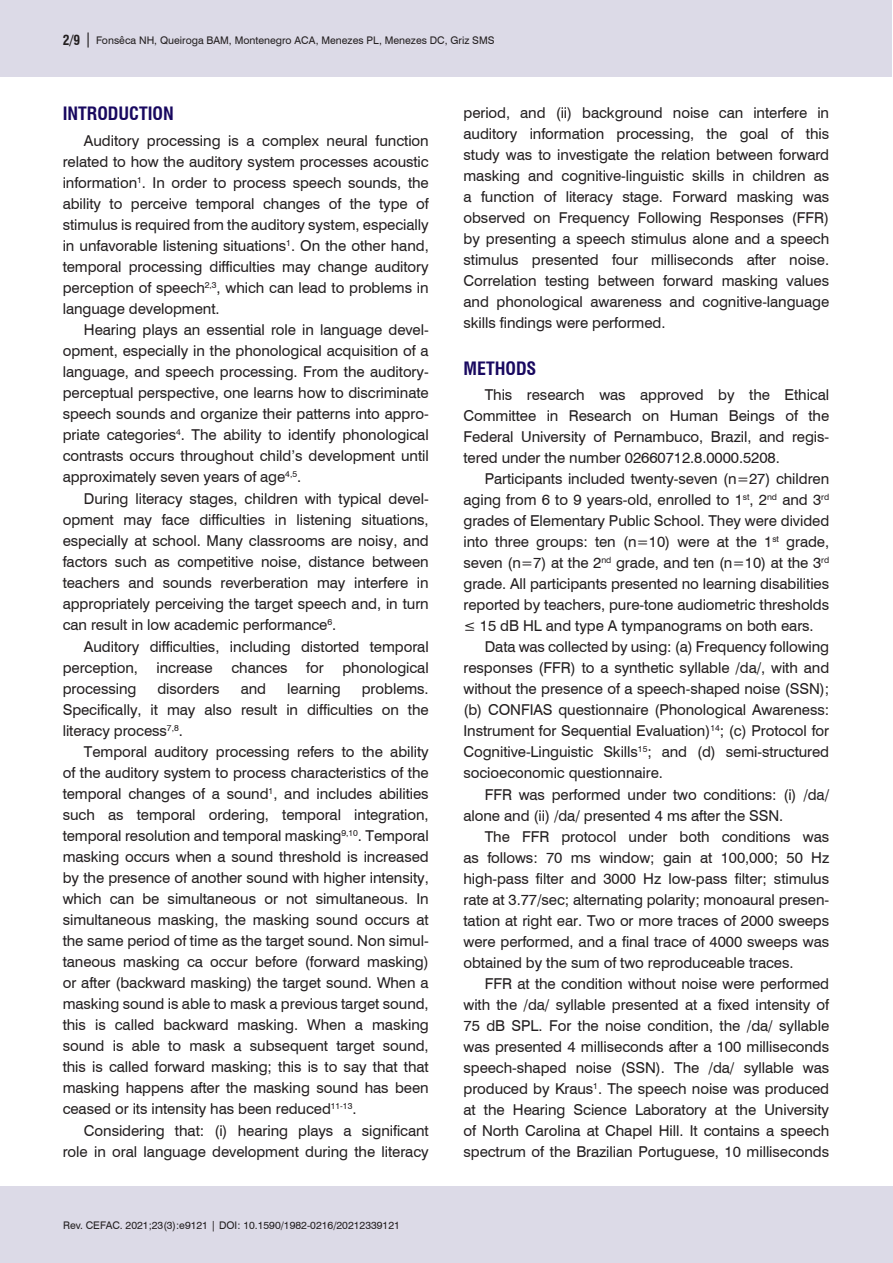
<style>
.page{position:relative;width:893px;height:1263px;background:#fff}
.page>*{position:absolute;margin:0;border:0;box-sizing:border-box;transform-origin:0 0}
.Nivel_1{font:700 condensed 18px "Swiss 721 BT";color:#18085f}
.Corpo_do_texto_INGL{font:15px/21px "Swiss 721 BT";letter-spacing:-.005em;color:#231f20;text-align:justify}
.t1{font:10.5px "Swiss 721 BT";color:#231f20}
.s1{font-weight:700;font-stretch:condensed;font-size:13.5px}
.s2{font-size:15px}
</style>
<div class="page">
<div style="left:0;top:1186px;width:892px;height:77px;background:#dcdae7"></div>
<div style="left:0;top:0;width:892px;height:77px;background:#dcdae7"></div>
<p class="t1" style="left:63px;top:33px;width:433px"><span class="s1">2/9</span> <span class="s2">|</span> Fonsêca NH, Queiroga BAM, Montenegro ACA, Menezes PL, Menezes DC, Griz SMS</p>
<p class="Nivel_1" style="left:63px;top:103px;width:113px">INTRODUCTION</p>
<p class="Corpo_do_texto_INGL" style="left:63px;top:129px;width:368px;text-indent:21px">Auditory processing is a complex neural function related to how the auditory system processes acoustic information<sup>1</sup>. In order to process speech sounds, the ability to perceive temporal changes of the type of stimulus is required from the auditory system, especially in unfavorable listening situations<sup>1</sup>. On the other hand, temporal processing difficulties may change auditory perception of speech<sup>2,3</sup>, which can lead to problems in language development.</p>
<p class="Corpo_do_texto_INGL" style="left:63px;top:319px;width:368px;text-indent:21px">Hearing plays an essential role in language devel&shy;opment, especially in the phonological acquisition of a language, and speech processing. From the auditory&shy;perceptual perspective, one learns how to discriminate speech sounds and organize their patterns into appro&shy;priate categories<sup>4</sup>. The ability to identify phonological contrasts occurs throughout child’s development until approximately seven years of age<sup>4,5</sup>.</p>
<p class="Corpo_do_texto_INGL" style="left:63px;top:487px;width:368px;text-indent:21px">During literacy stages, children with typical devel&shy;opment may face difficulties in listening situations, especially at school. Many classrooms are noisy, and factors such as competitive noise, distance between teachers and sounds reverberation may interfere in appropriately perceiving the target speech and, in turn can result in low academic performance<sup>6</sup>.</p>
<p class="Corpo_do_texto_INGL" style="left:63px;top:635px;width:368px;text-indent:21px">Auditory difficulties, including distorted temporal perception, increase chances for phonological processing</p>
<p class="Corpo_do_texto_INGL" style="left:63px;top:677px;width:368px;text-indent:299px">problems.<br>Specifically, it may also result in difficulties on the literacy process<sup>7,8</sup>.</p>
<p class="Corpo_do_texto_INGL" style="left:63px;top:741px;width:368px;text-indent:21px">Temporal auditory processing refers to the ability of the auditory system to process characteristics of the temporal changes of a sound<sup>1</sup>, and includes abilities such as temporal ordering, temporal integration, temporal resolution and temporal masking<sup>9,10</sup>. Temporal masking occurs when a sound threshold is increased by the presence of another sound with higher intensity, which can be simultaneous or not simultaneous. In simultaneous masking, the masking sound occurs at the same period of time as the target sound. Non simul&shy;taneous masking ca occur before (forward masking) or after (backward masking) the target sound. When a masking sound is able to mask a previous target sound, this is called backward masking. When a masking sound is able to mask a subsequent target sound, this is called forward masking; this is to say that that masking happens after the masking sound has been ceased or its intensity has been reduced<sup>11-13</sup>.</p>
<p class="Corpo_do_texto_INGL" style="left:63px;top:1119px;width:368px;text-align:right">Considering that: (i) hearing plays a significant role in oral language development during the literacy</p>
<p class="Corpo_do_texto_INGL" style="left:157px;top:677px;width:64px">disorders</p>
<p class="Corpo_do_texto_INGL" style="left:241px;top:677px;width:27px">and</p>
<p class="Corpo_do_texto_INGL" style="left:287px;top:677px;width:55px">learning</p>
<p class="t1" style="left:63px;top:1218px;width:338px">Rev. CEFAC. 2021;23(3):e9121 | DOI: 10.1590/1982-0216/20212339121</p>
<p class="Corpo_do_texto_INGL" style="left:463px;top:101px;width:367px">period, and (ii) background noise can interfere in auditory information processing, the goal of this study was to investigate the relation between forward masking and cognitive-linguistic skills in children as a function of literacy stage. Forward masking was observed on Frequency Following Responses (FFR) by presenting a speech stimulus alone and a speech stimulus presented four milliseconds after noise.<br>Correlation testing between forward masking values and phonological awareness and cognitive-language skills findings were performed.</p>
<p class="Nivel_1" style="left:463px;top:358px;width:74px">METHODS</p>
<p class="Corpo_do_texto_INGL" style="left:463px;top:384px;width:367px;text-indent:21px">This research was approved by the Ethical Committee in Research on Human Beings of the Federal University of Pernambuco, Brazil, and regis&shy;tered under the number 02660712.8.0000.5208.</p>
<p class="Corpo_do_texto_INGL" style="left:463px;top:468px;width:367px;text-indent:21px">Participants included twenty-seven (n=27) children aging from 6 to 9 years-old, enrolled to 1<sup>st</sup>, 2<sup>nd</sup> and 3<sup>rd </sup>grades of Elementary Public School. They were divided into three groups: ten (n=10) were at the 1<sup>st</sup> grade, seven (n=7) at the 2<sup>nd</sup> grade, and ten (n=10) at the 3<sup>rd </sup>grade. All participants presented no learning disabilities reported by teachers, pure-tone audiometric thresholds ≤ 15 dB HL and type A tympanograms on both ears.</p>
<p class="Corpo_do_texto_INGL" style="left:463px;top:636px;width:367px;text-indent:21px">Data was collected by using: (a) Frequency following responses (FFR) to a synthetic syllable /da/, with and without the presence of a speech-shaped noise (SSN); (b) CONFIAS questionnaire (Phonological Awareness:<br>Instrument for Sequential Evaluation)<sup>14</sup>; (c) Protocol for Cognitive-Linguistic Skills<sup>15</sup>; and (d) semi-structured socioeconomic questionnaire.</p>
<p class="Corpo_do_texto_INGL" style="left:463px;top:783px;width:367px;text-indent:21px">FFR was performed under two conditions: (i) /da/ alone and (ii) /da/ presented 4 ms after the SSN.</p>
<p class="Corpo_do_texto_INGL" style="left:463px;top:825px;width:367px;text-indent:21px">The FFR protocol under both conditions was as follows: 70 ms window; gain at 100,000; 50 Hz high-pass filter and 3000 Hz low-pass filter; stimulus rate at 3.77/sec; alternating polarity; monoaural presen&shy;tation at right ear. Two or more traces of 2000 sweeps were performed, and a final trace of 4000 sweeps was obtained by the sum of two reproduceable traces.</p>
<p class="Corpo_do_texto_INGL" style="left:463px;top:972px;width:367px;text-indent:21px">FFR at the condition without noise were performed with the /da/ syllable presented at a fixed intensity of 75 dB SPL. For the noise condition, the /da/ syllable was presented 4 milliseconds after a 100 milliseconds speech-shaped noise (SSN). The /da/ syllable was produced by Kraus<sup>1</sup>. The speech noise was produced at the Hearing Science Laboratory at the University of North Carolina at Chapel Hill. It contains a speech spectrum of the Brazilian Portuguese, 10 milliseconds</p>
</div>
